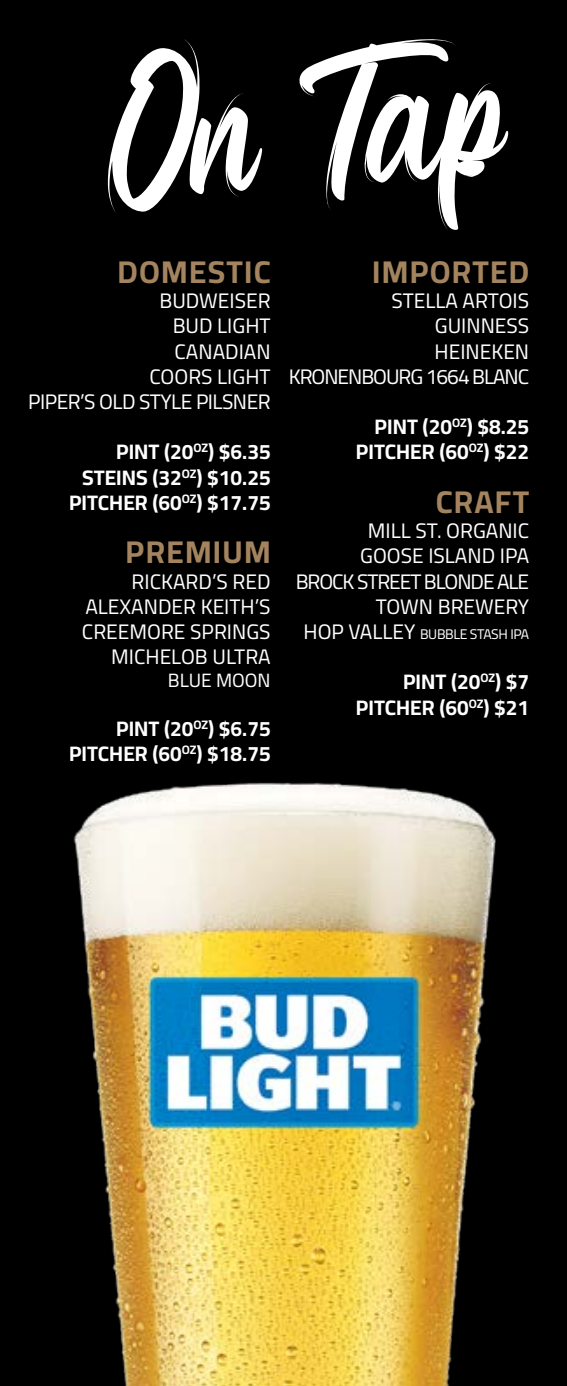
<style>
.page{position:relative;width:567px;height:1386px;background:#000}
.page>*{position:absolute;margin:0;border:0;box-sizing:border-box;transform-origin:0 0}
.t1{font:216.47px "Bellsmore Brush";color:#fff}
.t2{font:700 31.5px "Cairo";letter-spacing:.04em;color:#a3845e}
.t3{font:21px/25.2px "Cairo";color:#fff;text-align:right}
.t4{font:700 21px/25.2px "Cairo";color:#fff;text-align:right}
.t5{font:19.25px "Cairo";color:#fff}
.t6{font:14px "Cairo";letter-spacing:-.025em;color:#fff}
.s1{font-size:21px}
</style>
<div class="page">
<img style="left:73px;top:782px;width:423px;height:604px">
<h1 class="t1" style="left:101px;top:1px;width:395px;rotate:-4deg">On Tap</h1>
<h2 class="t2" style="left:117px;top:249px;width:155px">DOMESTIC</h2>
<p class="t3" style="left:28px;top:289px;width:244px">BUDWEISER<br>BUD LIGHT<br>CANADIAN<br>COORS LIGHT<br>PIPER’S OLD STYLE PILSNER</p>
<p class="t4" style="left:69px;top:440px;width:203px">PINT (20<sup>OZ</sup>) $6.35<br>STEINS (32<sup>OZ</sup>) $10.25<br>PITCHER (60<sup>OZ</sup>) $17.75</p>
<h2 class="t2" style="left:126px;top:529px;width:147px">PREMIUM</h2>
<p class="t3" style="left:82px;top:569px;width:190px">RICKARD’S RED<br>ALEXANDER KEITH’S<br>CREEMORE SPRINGS<br>MICHELOB ULTRA</p>
<p class="t5" style="left:168px;top:666px;width:104px">BLUE MOON</p>
<p class="t4" style="left:69px;top:716px;width:203px">PINT (20<sup>OZ</sup>) $6.75<br>PITCHER (60<sup>OZ</sup>) $18.75</p>
<h2 class="t2" style="left:372px;top:249px;width:158px">IMPORTED</h2>
<p class="t3" style="left:289px;top:289px;width:242px">STELLA ARTOIS<br>GUINNESS<br>HEINEKEN<br>KRONENBOURG 1664 BLANC</p>
<p class="t4" style="left:356px;top:415px;width:175px">PINT (20<sup>OZ</sup>) $8.25<br>PITCHER (60<sup>OZ</sup>) $22</p>
<h2 class="t2" style="left:436px;top:479px;width:95px">CRAFT</h2>
<p class="t3" style="left:296px;top:519px;width:235px">MILL ST. ORGANIC<br>GOOSE ISLAND IPA<br>BROCK STREET BLONDE ALE<br>TOWN BREWERY</p>
<p class="t6" style="left:304px;top:624px;width:227px"><span class="s1">HOP VALLEY</span> BUBBLE STASH IPA</p>
<p class="t4" style="left:356px;top:670px;width:175px">PINT (20<sup>OZ</sup>) $7<br>PITCHER (60<sup>OZ</sup>) $21</p>
</div>
